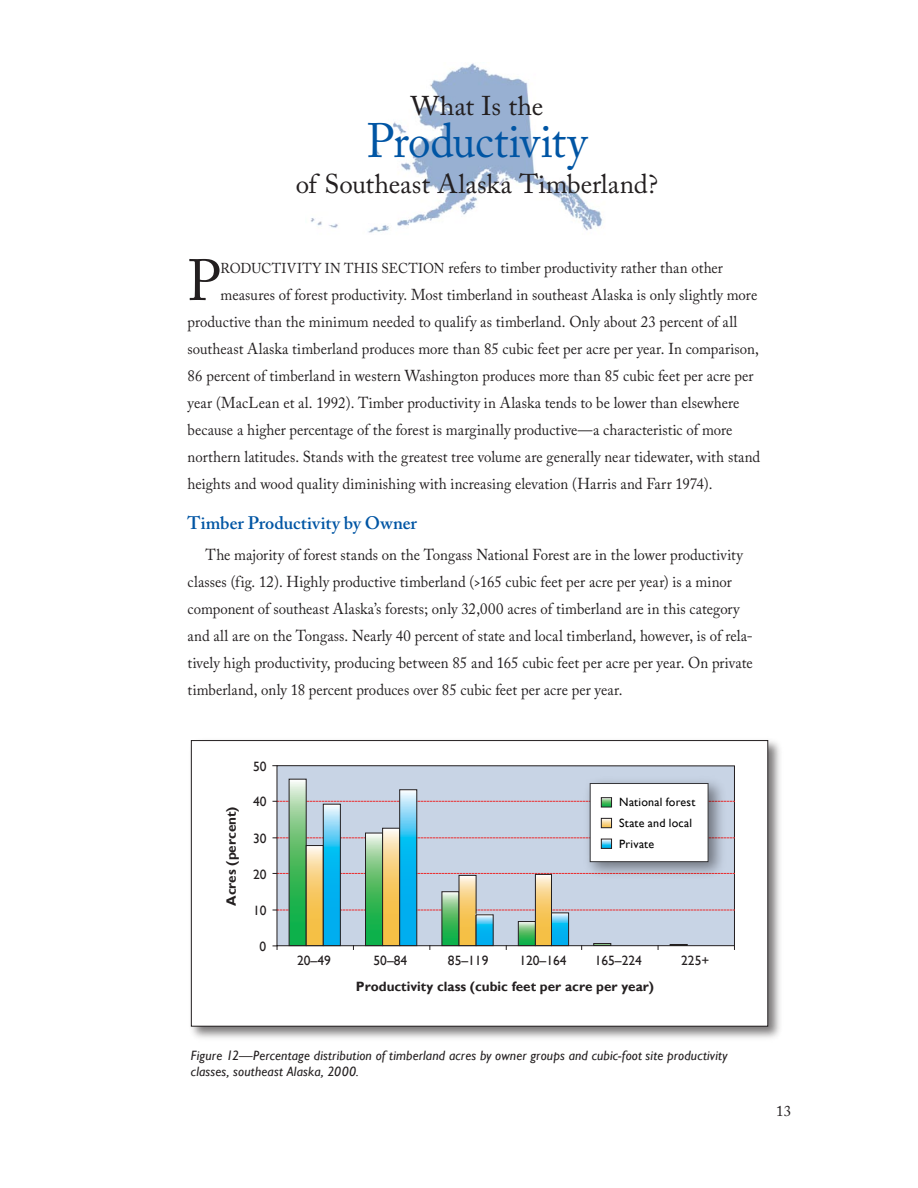
<style>
.page{position:relative;width:918px;height:1188px;background:#fff}
.page>*{position:absolute;margin:0;border:0;box-sizing:border-box;transform-origin:0 0}
.t1{font:57.75px "Adobe Caslon Pro";color:#231f20;scale:.94 1}
.t2{font:48px "Adobe Caslon Pro";letter-spacing:-.01em;color:#0055a4;scale:.94 1}
.t3{font:27px "Adobe Caslon Pro";letter-spacing:-.005em;color:#231f20}
.t4{font:600 18px "Adobe Caslon Pro";color:#0055a4}
.t5{font:15.75px/27px "Adobe Caslon Pro";letter-spacing:.005em;color:#231f20;scale:.94 1}
.t6{font:15px "Adobe Caslon Pro";color:#231f20}
.t7{font:italic 13.5px/16.2px "Gill Sans";letter-spacing:.015em;color:#231f20}
.t8{font:700 13.5px "Gill Sans";color:#231f20}
.t9{font:13.5px "Gill Sans";color:#231f20}
.t10{font:12px/21px "Gill Sans";letter-spacing:.02em;color:#000}
.s1{font-size:14.25px}
</style>
<div class="page">
<div style="left:187px;top:736px;width:596px;height:307px;background:#231f20;opacity:.6"></div>
<div style="left:191px;top:741px;width:577px;height:285px;background:#fff"></div>
<div style="left:191px;top:740px;width:577px;height:287px;border:1px solid #231f20"></div>
<div style="left:277px;top:766px;width:457px;height:180px;background:#c8d4e5"></div>
<svg style="left:272px;top:779px;width:463px;height:171px"></svg>
<div style="left:601px;top:839px;width:11px;height:10px;border:1px solid #231f20"></div>
<img style="left:311px;top:63px;width:292px;height:170px">
<h3 class="t3" style="left:411px;top:90px;width:134px">What Is the</h3>
<h2 class="t2" style="left:367px;top:112px;width:236px">Productivity</h2>
<h3 class="t3" style="left:296px;top:168px;width:364px">of Southeast Alaska Timberland?</h3>
<h1 class="t1" style="left:188px;top:246px;width:37px">P</h1>
<p class="t5" style="left:221px;top:254px;width:536px"><span class="s1">RODUCTIVITY IN THIS SECTION</span> refers to timber productivity rather than other</p>
<p class="t5" style="left:221px;top:281px;width:572px">measures of forest productivity. Most timberland in southeast Alaska is only slightly more</p>
<p class="t5" style="left:188px;top:308px;width:586px">productive than the minimum needed to qualify as timberland. Only about 23 percent of all</p>
<p class="t5" style="left:188px;top:335px;width:609px">southeast Alaska timberland produces more than 85 cubic feet per acre per year. In comparison,</p>
<p class="t5" style="left:188px;top:362px;width:604px">86 percent of timberland in western Washington produces more than 85 cubic feet per acre per</p>
<p class="t5" style="left:188px;top:389px;width:588px">year (MacLean et al. 1992). Timber productivity in Alaska tends to be lower than elsewhere</p>
<p class="t5" style="left:188px;top:416px;width:581px">because a higher percentage of the forest is marginally productive—a characteristic of more</p>
<p class="t5" style="left:188px;top:443px;width:611px">northern latitudes. Stands with the greatest tree volume are generally near tidewater, with stand</p>
<p class="t5" style="left:188px;top:470px;width:560px">heights and wood quality diminishing with increasing elevation (Harris and Farr 1974).</p>
<p class="t4" style="left:188px;top:512px;width:231px">Timber Productivity by Owner</p>
<p class="t5" style="left:188px;top:541px;width:603px;text-indent:18px">The majority of forest stands on the Tongass National Forest are in the lower productivity classes (fig. 12). Highly productive timberland (&gt;165 cubic feet per acre per year) is a minor component of southeast Alaska’s forests; only 32,000 acres of timberland are in this category and all are on the Tongass. Nearly 40 percent of state and local timberland, however, is of rela&shy;tively high productivity, producing between 85 and 165 cubic feet per acre per year. On private timberland, only 18 percent produces over 85 cubic feet per acre per year.</p>
<p class="t9" style="left:253px;top:758px;width:15px">50</p>
<p class="t9" style="left:253px;top:794px;width:15px">40</p>
<p class="t8" style="left:223px;top:906px;width:101px;rotate:-90deg">Acres (percent)</p>
<p class="t10" style="left:619px;top:792px;width:78px">National forest<br>State and local<br>Private</p>
<p class="t9" style="left:253px;top:831px;width:15px">30</p>
<p class="t9" style="left:253px;top:866px;width:15px">20</p>
<p class="t9" style="left:253px;top:903px;width:15px">10</p>
<p class="t9" style="left:259px;top:938px;width:8px">0</p>
<p class="t9" style="left:297px;top:952px;width:35px">20–49</p>
<p class="t9" style="left:374px;top:952px;width:35px">50–84</p>
<p class="t9" style="left:448px;top:952px;width:42px">85–119</p>
<p class="t9" style="left:519px;top:952px;width:49px">120–164</p>
<p class="t9" style="left:595px;top:952px;width:49px">165–224</p>
<p class="t9" style="left:681px;top:952px;width:30px">225+</p>
<p class="t8" style="left:356px;top:978px;width:300px">Productivity class (cubic feet per acre per year)</p>
<p class="t7" style="left:191px;top:1048px;width:538px">Figure 12—Percentage distribution of timberland acres by owner groups and cubic-foot site productivity classes, southeast Alaska, 2000.</p>
<p class="t6" style="left:776px;top:1102px;width:16px">13</p>
</div>
